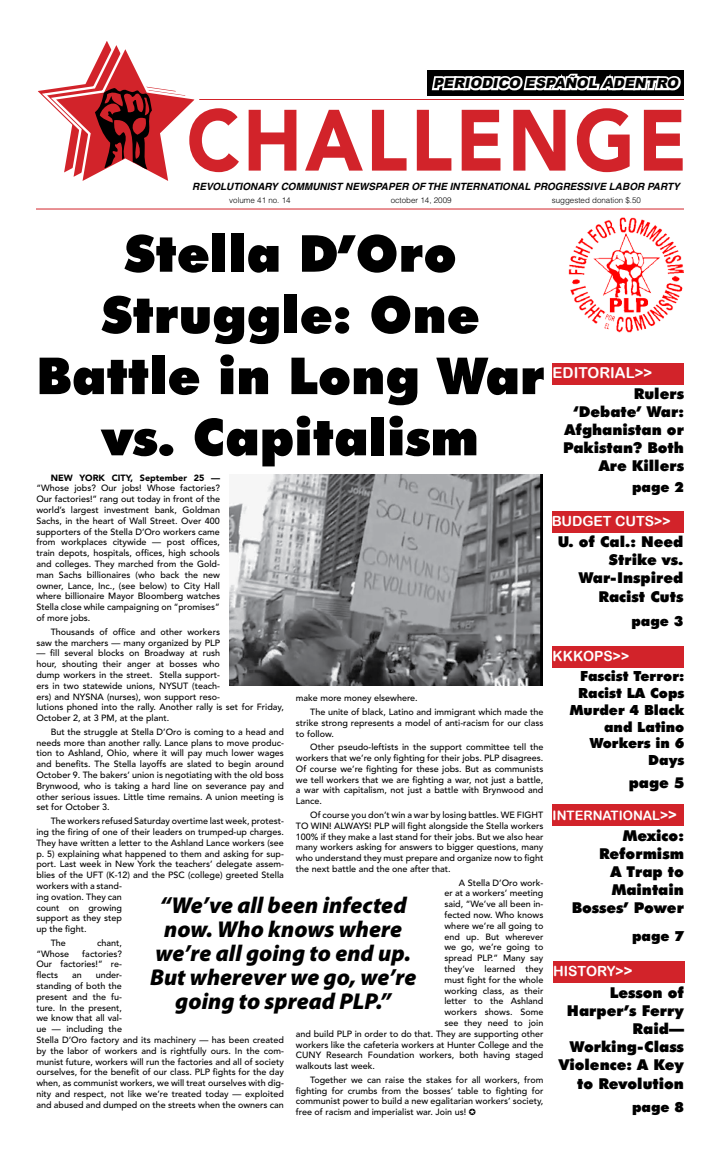
<style>
.page{position:relative;width:720px;height:1152px;background:#fff}
.page>*{position:absolute;margin:0;border:0;box-sizing:border-box;transform-origin:0 0}
.t1{font:900 85.9px "Avenir";letter-spacing:.04em;color:#d2232a;scale:.91 1}
.t2{font:900 51px/61.2px "Futura BT";color:#000;text-align:center}
.t3{font:italic 900 23px/24px "Myriad Pro";color:#000;text-align:center}
.t4{font:900 15px/18px "Futura BT";color:#000;text-align:right}
.t5{font:15px "Arial Rounded MT Bold";color:#fff}
.t6{font:900 14px/16.8px "Futura BT";color:#000;text-align:right}
.t7{font:14px "Arial Rounded MT Bold";color:#fff}
.t8{font:italic 900 14px "Arial";color:#000}
.t9{font:13px "Arial Rounded MT Bold";color:#fff}
.t10{font:italic 700 10px "Helvetica";color:#000}
.t11{font:500 9px/10.8px "Avenir";color:#000;text-align:justify}
.t12{font:900 9px "Avenir";color:#000}
.t13{font:300 8px "Helvetica";color:#000}
.s1{font-size:14px}
.s2{font-size:15px}
</style>
<div class="page">
<svg style="left:430px;top:70px;width:254px;height:26px"></svg>
<hr style="left:36px;top:209px;width:648px;height:1px;background:#d2232a">
<svg style="left:38px;top:41px;width:157px;height:140px"></svg>
<hr style="left:199px;top:99px;width:485px;height:1px;background:#d2232a">
<div style="left:552px;top:511px;width:131px;height:21px;background:#d2232a"></div>
<div style="left:553px;top:363px;width:131px;height:21px;background:#d2232a"></div>
<div style="left:553px;top:646px;width:131px;height:22px;background:#d2232a"></div>
<div style="left:553px;top:804px;width:131px;height:22px;background:#d2232a"></div>
<img style="left:568px;top:217px;width:116px;height:116px">
<div style="left:553px;top:961px;width:132px;height:22px;background:#d2232a"></div>
<img style="left:229px;top:475px;width:314px;height:210px">
<h3 class="t8" style="left:433px;top:73px;width:250px">PERIODICO ESPA Ñ OL ADENTRO</h3>
<h1 class="t1" style="left:187px;top:89px;width:551px">CHALLENGE</h1>
<p class="t10" style="left:192px;top:180px;width:489px">REVOLUTIONARY COMMUNIST NEWSPAPER OF THE INTERNATIONAL PROGRESSIVE LABOR PARTY</p>
<p class="t13" style="left:229px;top:196px;width:63px">volume 41 no. 14</p>
<p class="t13" style="left:391px;top:196px;width:62px">october 14, 2009</p>
<p class="t13" style="left:552px;top:196px;width:91px">suggested donation $.50</p>
<h2 class="t2" style="left:36px;top:223px;width:510px">Stella D’Oro<br>Struggle: One<br>Battle in Long War vs. Capitalism</h2>
<p class="t12" style="left:51px;top:472px;width:171px">NEW YORK CITY, September 25 —</p>
<p class="t11" style="left:36px;top:483px;width:185px">“Whose jobs? Our jobs! Whose factories?<br>Our factories!” rang out today in front of the world’s largest investment bank, Goldman Sachs, in the heart of Wall Street. Over 400 supporters of the Stella D’Oro workers came from workplaces citywide — post offices, train depots, hospitals, offices, high schools and colleges. They marched from the Gold&shy;man Sachs billionaires (who back the new owner, Lance, Inc., (see below) to City Hall where billionaire Mayor Bloomberg watches Stella close while campaigning on “promises” of more jobs.</p>
<p class="t11" style="left:36px;top:626px;width:185px;text-align:right">Thousands of office and other workers saw the marchers — many organized by PLP</p>
<p class="t11" style="left:36px;top:648px;width:249px;text-align:left">— fill several blocks on Broadway at rush<br>hour, shouting their anger at bosses who<br>dump workers in the street. Stella support-<br>ers in two statewide unions, NYSUT (teach-<br>ers) and NYSNA (nurses), won support reso-<br>lutions phoned into the rally. Another rally is set for Friday, October 2, at 3 PM, at the plant.</p>
<p class="t11" style="left:36px;top:727px;width:249px;text-indent:14px">But the struggle at Stella D’Oro is coming to a head and needs more than another rally. Lance plans to move produc&shy;tion to Ashland, Ohio, where it will pay much lower wages and benefits. The Stella layoffs are slated to begin around October 9. The bakers’ union is negotiating with the old boss Brynwood, who is taking a hard line on severance pay and other serious issues. Little time remains. A union meeting is set for October 3.</p>
<p class="t11" style="left:36px;top:816px;width:249px;text-align:left;text-indent:14px">The workers refused Saturday overtime last week, protest&shy;ing the firing of one of their leaders on trumped-up charges.<br>They have written a letter to the Ashland Lance workers (see p. 5) explaining what happened to them and asking for sup&shy;port. Last week in New York the teachers’ delegate assem&shy;blies of the UFT (K-12) and the PSC (college) greeted Stella workers with a stand-<br>ing ovation. They can<br>count on growing<br>support as they step<br>up the fight.</p>
<p class="t11" style="left:51px;top:937px;width:17px">The</p>
<p class="t11" style="left:97px;top:937px;width:26px">chant,</p>
<p class="t11" style="left:36px;top:948px;width:34px">“Whose</p>
<p class="t11" style="left:310px;top:692px;width:235px;line-height:13.7px;text-indent:-14px">make more money elsewhere.<br>The unite of black, Latino and immigrant which made the</p>
<p class="t11" style="left:296px;top:717px;width:249px">strike strong represents a model of anti-racism for our class to follow.</p>
<p class="t11" style="left:296px;top:742px;width:249px;text-indent:14px">Other pseudo-leftists in the support committee tell the workers that we’re only fighting for their jobs. PLP disagrees.<br>Of course we’re fighting for these jobs. But as communists we tell workers that we are fighting a war, not just a battle, a war with capitalism, not just a battle with Brynwood and Lance.</p>
<p class="t11" style="left:296px;top:810px;width:249px;text-indent:14px">Of course you don’t win a war by losing battles. WE FIGHT TO WIN! ALWAYS! PLP will fight alongside the Stella workers 100% if they make a last stand for their jobs. But we also hear many workers asking for answers to bigger questions, many who understand they must prepare and organize now to fight the next battle and the one after that.</p>
<p class="t11" style="left:459px;top:877px;width:86px">A Stella D’Oro work-</p>
<p class="t11" style="left:445px;top:888px;width:100px">er at a workers’ meeting</p>
<p class="t11" style="left:445px;top:899px;width:100px">said, “We’ve all been in-</p>
<p class="t11" style="left:445px;top:910px;width:100px">fected now. Who knows</p>
<p class="t11" style="left:445px;top:921px;width:100px">where we’re all going to</p>
<p class="t11" style="left:445px;top:931px;width:100px">end up. But wherever</p>
<p class="t11" style="left:445px;top:942px;width:100px">we go, we’re going to</p>
<p class="t11" style="left:445px;top:953px;width:100px">spread PLP.” Many say</p>
<p class="t11" style="left:445px;top:964px;width:100px">they’ve learned they</p>
<p class="t11" style="left:445px;top:975px;width:100px">must fight for the whole</p>
<p class="t11" style="left:445px;top:985px;width:100px">working class, as their</p>
<p class="t11" style="left:445px;top:996px;width:100px">letter to the Ashland</p>
<p class="t11" style="left:445px;top:1007px;width:100px">workers shows. Some</p>
<p class="t11" style="left:445px;top:1018px;width:100px">see they need to join</p>
<p class="t11" style="left:296px;top:1029px;width:249px">and build PLP in order to do that. They are supporting other</p>
<p class="t11" style="left:296px;top:1039px;width:249px">workers like the cafeteria workers at Hunter College and the</p>
<p class="t11" style="left:296px;top:1050px;width:249px">CUNY Research Foundation workers, both having staged</p>
<p class="t11" style="left:296px;top:1061px;width:81px">walkouts last week.</p>
<p class="t11" style="left:296px;top:1075px;width:249px;text-indent:14px">Together we can raise the stakes for all workers, from fighting for crumbs from the bosses’ table to fighting for communist power to build a new egalitarian workers’ society, free of racism and imperialist war. Join us!</p>
<h3 class="t3" style="left:150px;top:893px;width:268px">“We’ve all been infected now. Who knows where we’re all going to end up.<br>But wherever we go, we’re going to spread PLP.”</h3>
<p class="t11" style="left:36px;top:948px;width:87px;text-indent:46px">factories?<br>Our factories!” re&shy;flects</p>
<p class="t11" style="left:36px;top:970px;width:249px;text-align:left;text-indent:59px">under-<br>standing of both the<br>present and the fu-<br>ture. In the present,<br>we know that all val-<br>ue — including the<br>Stella D’Oro factory and its machinery — has been created by the labor of workers and is rightfully ours. In the com&shy;munist future, workers will run the factories and all of society ourselves, for the benefit of our class. PLP fights for the day when, as communist workers, we will treat ourselves with dig&shy;nity and respect, not like we’re treated today — exploited and abused and dumped on the streets when the owners can</p>
<p class="t11" style="left:72px;top:970px;width:11px">an</p>
<h3 class="t5" style="left:553px;top:364px;width:101px">EDITORIAL&gt;&gt;</h3>
<h3 class="t4" style="left:563px;top:385px;width:122px">Rulers ‘Debate’ War:<br>Afghanistan or<br>Pakistan? Both<br>Are Killers</h3>
<h3 class="t6" style="left:632px;top:479px;width:53px">page 2</h3>
<h3 class="t7" style="left:552px;top:512px;width:120px">BUDGET CUTS&gt;&gt;</h3>
<h3 class="t4" style="left:558px;top:533px;width:127px;line-height:18.3px">U. of Cal.: Need<br>Strike vs.<br>War-Inspired<br>Racist Cuts</h3>
<h3 class="t6" style="left:631px;top:612px;width:53px">page 3</h3>
<h3 class="t7" style="left:553px;top:648px;width:78px">KKKOPS&gt;&gt;</h3>
<h3 class="t6" style="left:570px;top:668px;width:116px">Fascist Terror:<br>Racist LA Cops<br>Murder 4 Black and Latino<br>Workers in 6<br>Days</h3>
<h3 class="t4" style="left:629px;top:773px;width:57px">page 5</h3>
<h3 class="t9" style="left:553px;top:808px;width:126px">INTERNATIONAL<span class="s1">&gt;</span><span class="s2">&gt;</span></h3>
<h3 class="t4" style="left:572px;top:827px;width:114px">Mexico:<br>Reformism<br>A Trap to<br>Maintain<br>Bosses’ Power</h3>
<h3 class="t6" style="left:632px;top:928px;width:53px">page 7</h3>
<h3 class="t7" style="left:553px;top:963px;width:81px">HISTORY&gt;<span class="s2">&gt;</span></h3>
<h3 class="t4" style="left:559px;top:983px;width:127px">Lesson of<br>Harper’s Ferry<br>Raid—<br>Working-Class<br>Violence: A Key to Revolution</h3>
<h3 class="t6" style="left:632px;top:1099px;width:53px">page 8</h3>
</div>
